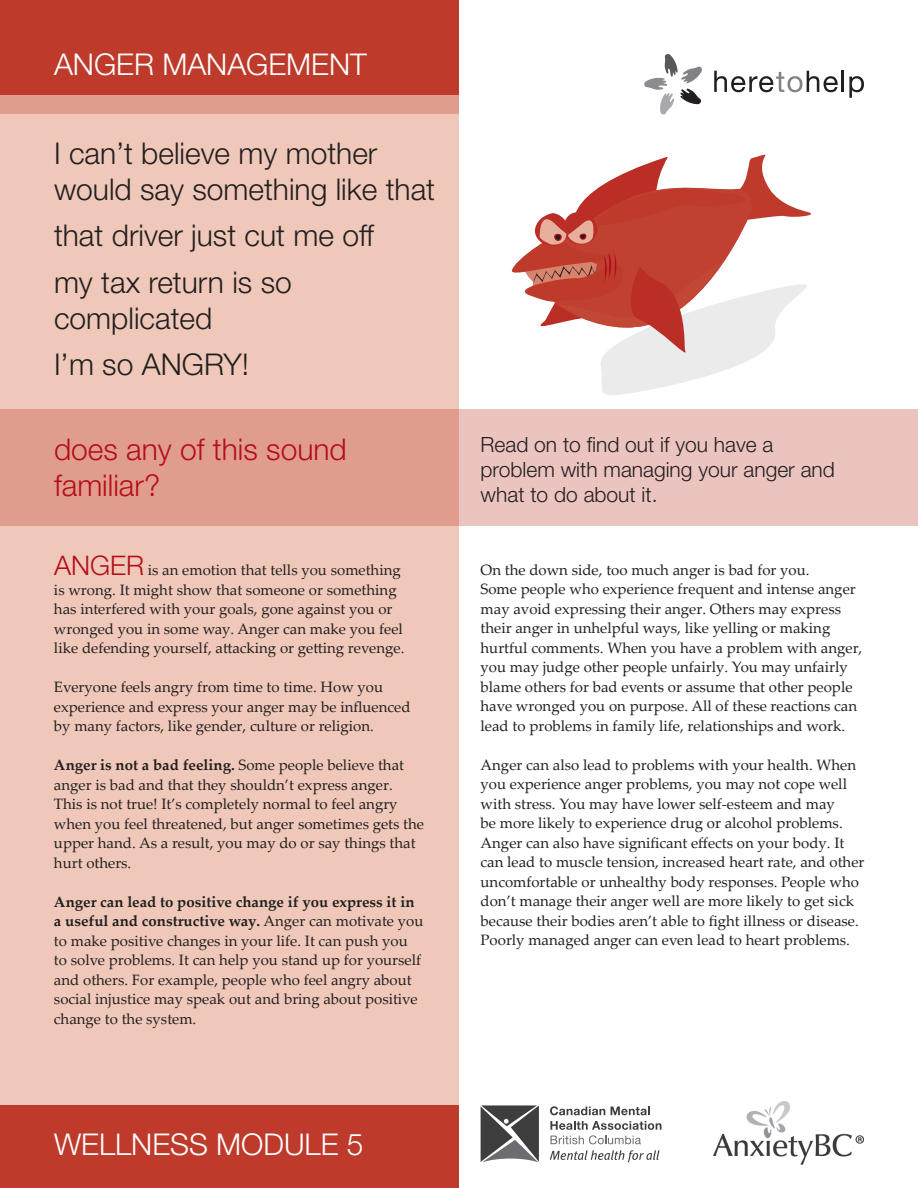
<style>
.page{position:relative;width:918px;height:1188px;background:#fff}
.page>*{position:absolute;margin:0;border:0;box-sizing:border-box;transform-origin:0 0}
.t1{font:300 30px/46.5px "Helvetica Neue LT Std";color:#231f20}
.t2{font:300 30px "Helvetica Neue LT Std";color:#fff}
.t3{font:300 30px/36px "Helvetica Neue LT Std";color:#b50e1a}
.t4{font:300 21px/25.2px "Helvetica Neue LT Std";color:#231f20}
.t5{font:15px/19.5px "Palatino Linotype";color:#231f20}
.s1{font-family:"Helvetica Neue LT Std";font-weight:300;font-size:27px;color:#b50e1a}
.s2{font-weight:700}
</style>
<div class="page">
<div style="left:0;top:0;width:459px;height:1188px;background:#efc8b9"></div>
<div style="left:0;top:0;width:459px;height:94px;background:#be3b2c"></div>
<div style="left:0;top:94px;width:459px;height:20px;background:#e09d8e"></div>
<svg style="left:644px;top:54px;width:58px;height:60px"></svg>
<svg style="left:714px;top:71px;width:124px;height:21px"></svg>
<hr style="left:842px;top:71px;width:2px;height:21px;background:#231f20">
<svg style="left:849px;top:76px;width:15px;height:22px"></svg>
<svg style="left:0;top:410px;width:918px;height:116px;background:#e5b0a6"></svg>
<div style="left:0;top:1106px;width:459px;height:82px;background:#be3b2c"></div>
<svg style="left:550px;top:1106px;width:55px;height:9px"></svg>
<svg style="left:611px;top:1107px;width:39px;height:8px"></svg>
<svg style="left:550px;top:1121px;width:112px;height:23px"></svg>
<svg style="left:550px;top:1150px;width:109px;height:13px"></svg>
<svg style="left:481px;top:1105px;width:58px;height:57px;background:#676768"></svg>
<img style="left:713px;top:1102px;width:151px;height:63px">
<svg style="left:511px;top:154px;width:300px;height:241px"></svg>
<h1 class="t2" style="left:54px;top:46px;width:314px">ANGER MANAGEMENT</h1>
<h1 class="t1" style="left:54px;top:135px;width:383px;line-height:36px">I can’t believe my mother would say something like that</h1>
<h1 class="t1" style="left:54px;top:212px;width:322px">that driver just cut me off my tax return is so</h1>
<h1 class="t1" style="left:54px;top:294px;width:197px">complicated<br>I’m so ANGRY!</h1>
<h1 class="t3" style="left:54px;top:431px;width:294px">does any of this sound familiar?</h1>
<h2 class="t4" style="left:481px;top:432px;width:356px">Read on to find out if you have a problem with managing your anger and what to do about it.</h2>
<p class="t5" style="left:54px;top:560px;width:352px"><span class="s1">ANGER</span> is an emotion that tells you something is wrong. It might show that someone or something has interfered with your goals, gone against you or wronged you in some way. Anger can make you feel like defending yourself, attacking or getting revenge.</p>
<p class="t5" style="left:54px;top:677px;width:358px">Everyone feels angry from time to time. How you experience and express your anger may be influenced by many factors, like gender, culture or religion.</p>
<p class="t5" style="left:54px;top:755px;width:372px"><span class="s2">Anger is not a bad feeling.</span> Some people believe that anger is bad and that they shouldn’t express anger.<br>This is not true! It’s completely normal to feel angry when you feel threatened, but anger sometimes gets the upper hand. As a result, you may do or say things that hurt others.</p>
<p class="t5" style="left:54px;top:891px;width:371px"><span class="s2">Anger can lead to positive change if you express it in a useful and constructive way.</span> Anger can motivate you to make positive changes in your life. It can push you to solve problems. It can help you stand up for yourself and others. For example, people who feel angry about social injustice may speak out and bring about positive change to the system.</p>
<h1 class="t2" style="left:54px;top:1126px;width:311px">WELLNESS MODULE 5</h1>
<p class="t5" style="left:481px;top:560px;width:383px">On the down side, too much anger is bad for you.<br>Some people who experience frequent and intense anger may avoid expressing their anger. Others may express their anger in unhelpful ways, like yelling or making hurtful comments. When you have a problem with anger, you may judge other people unfairly. You may unfairly blame others for bad events or assume that other people have wronged you on purpose. All of these reactions can lead to problems in family life, relationships and work.</p>
<p class="t5" style="left:481px;top:755px;width:385px">Anger can also lead to problems with your health. When you experience anger problems, you may not cope well with stress. You may have lower self-esteem and may<br>be more likely to experience drug or alcohol problems.<br>Anger can also have significant effects on your body. It can lead to muscle tension, increased heart rate, and other uncomfortable or unhealthy body responses. People who don’t manage their anger well are more likely to get sick because their bodies aren’t able to fight illness or disease.<br>Poorly managed anger can even lead to heart problems.</p>
</div>
